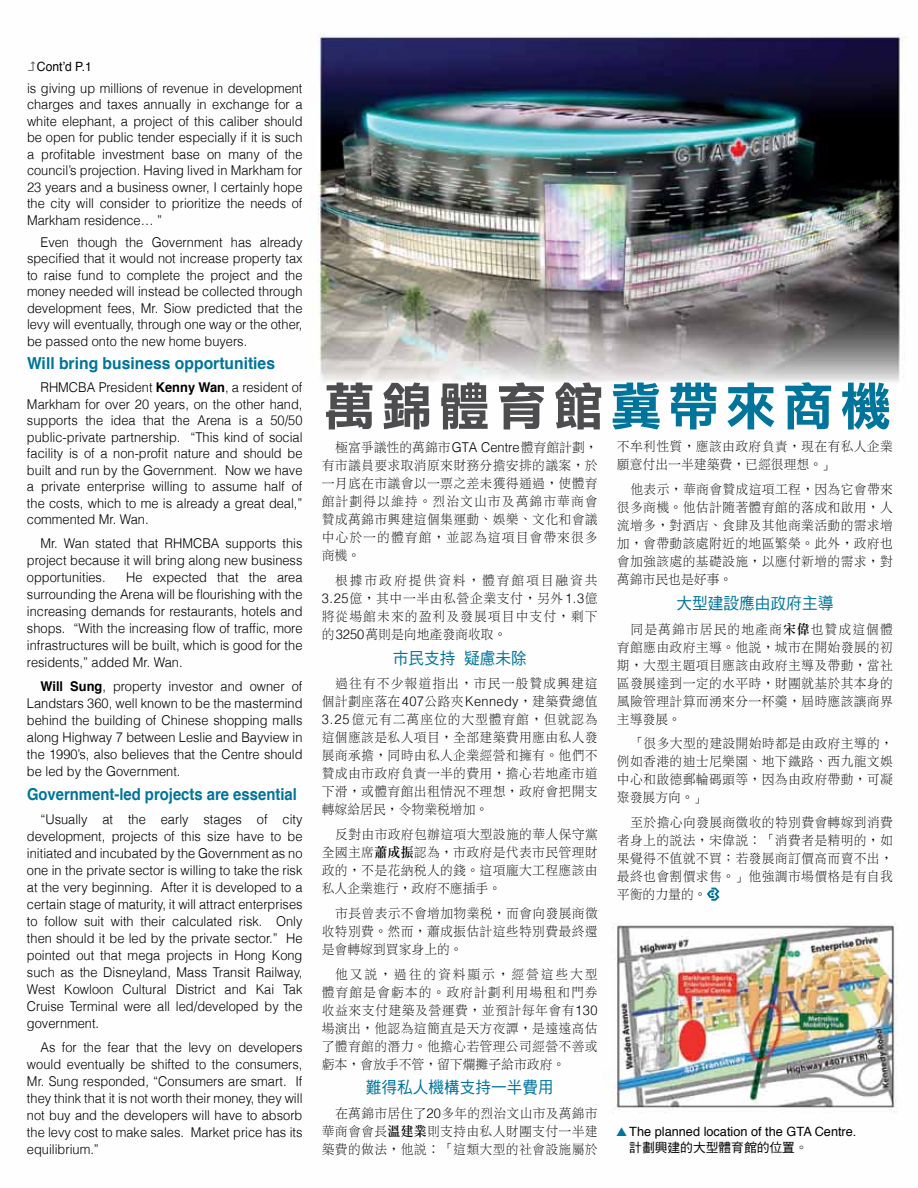
<style>
.page{position:relative;width:918px;height:1188px;background:#fff}
.page>*{position:absolute;margin:0;border:0;box-sizing:border-box;transform-origin:0 0}
.t1{font:51px "DF Li Hei Bd HK BF";letter-spacing:.125em;color:#4d4d4f}
.t2{font:700 16.5px "Helvetica";color:#00749b;scale:.9 1}
.t3{font:700 16.5px "Helvetica";color:#00749b;scale:.95 1}
.t4{font:16.5px "DF Hei Md HK BF";color:#00749b;scale:.95 1}
.t5{font:300 13.5px/17px "Helvetica";color:#000;text-align:justify;scale:.95 1}
.t6{font:13.5px/18px "DF Li Song Lt HK BF";letter-spacing:.025em;color:#000;text-align:justify;scale:.95 1}
.t7{font:12.75px "Helvetica";color:#000}
.t8{font:12.75px "DF Hei Md HK BF";color:#000}
.t9{font:12.75px "Helvetica";color:#000;scale:.95 1}
.s1{font-weight:700}
.s2{color:#00749b}
.s3{font-family:"Helvetica";font-weight:300}
.s4{font-family:"DF Li Song Md HK BF"}
</style>
<div class="page">
<img style="left:310px;top:33px;width:596px;height:1080px">
<svg style="left:707px;top:888px;width:12px;height:13px"></svg>
<p class="t9" style="left:37px;top:57px;width:59px">Cont’d P.1</p>
<p class="t5" style="left:27px;top:79px;width:292px;line-height:16.5px">is giving up millions of revenue in development charges and taxes annually in exchange for a white elephant, a project of this caliber should be open for public tender especially if it is such a profitable investment base on many of the council’s projection. Having lived in Markham for 23 years and a business owner, I certainly hope the city will consider to prioritize the needs of Markham residence… ”</p>
<p class="t5" style="left:27px;top:233px;width:292px;line-height:16.5px;text-indent:14px">Even though the Government has already specified that it would not increase property tax to raise fund to complete the project and the money needed will instead be collected through development fees, Mr. Siow predicted that the levy will eventually, through one way or the other, be passed onto the new home buyers.</p>
<p class="t3" style="left:27px;top:350px;width:263px">Will bring business opportunities</p>
<p class="t5" style="left:27px;top:379px;width:292px;line-height:16.5px;text-indent:14px">RHMCBA President <span class="s1">Kenny Wan</span>, a resident of Markham for over 20 years, on the other hand, supports the idea that the Arena is a 50/50 public-private partnership. “This kind of social facility is of a non-profit nature and should be built and run by the Government. Now we have a private enterprise willing to assume half of the costs, which to me is already a great deal,” commented Mr. Wan.</p>
<p class="t5" style="left:27px;top:534px;width:291px;text-indent:14px">Mr. Wan stated that RHMCBA supports this project because it will bring along new business opportunities.</p>
<p class="t5" style="left:27px;top:568px;width:292px;text-indent:99px">He expected that the area surrounding the Arena will be flourishing with the increasing demands for restaurants, hotels and shops. “With the increasing flow of traffic, more infrastructures will be built, which is good for the residents,” added Mr. Wan.</p>
<p class="t5" style="left:27px;top:677px;width:292px;text-indent:14px"><span class="s1">Will Sung</span>, property investor and owner of Landstars 360, well known to be the mastermind behind the building of Chinese shopping malls along Highway 7 between Leslie and Bayview in the 1990’s, also believes that the Centre should be led by the Government.</p>
<p class="t2" style="left:27px;top:781px;width:301px">Government-led projects are essential</p>
<p class="t5" style="left:27px;top:810px;width:292px;text-indent:14px">“Usually at the early stages of city development, projects of this size have to be initiated and incubated by the Government as no one in the private sector is willing to take the risk at the very beginning. After it is developed to a certain stage of maturity, it will attract enterprises to follow suit with their calculated risk. Only then should it be led by the private sector.” He pointed out that mega projects in Hong Kong such as the Disneyland, Mass Transit Railway, West Kowloon Cultural District and Kai Tak Cruise Terminal were all led/developed by the government.</p>
<p class="t5" style="left:27px;top:1038px;width:292px;text-indent:14px">As for the fear that the levy on developers would eventually be shifted to the consumers, Mr. Sung responded, “Consumers are smart. If they think that it is not worth their money, they will not buy and the developers will have to absorb the levy cost to make sales. Market price has its equilibrium.”</p>
<h1 class="t1" style="left:324px;top:381px;width:568px">萬錦體育館<span class="s2">冀帶來商機</span></h1>
<p class="t6" style="left:322px;top:439px;width:292px;text-indent:13px">極富爭議性的萬錦市<span class="s3">GTA Centre</span>體育館計劃，有市議員要求取消原來財務分擔安排的議案，於一月底在市議會以一票之差未獲得通過，使體育館計劃得以維持。烈治文山市及萬錦市華商會贊成萬錦市興建這個集運動、娛樂、文化和會議中心於一的體育館，並認為這項目會帶來很多商機。</p>
<p class="t6" style="left:322px;top:572px;width:292px;text-indent:14px">根據市政府提供資料，體育館項目融資共<span class="s3">3.25</span>億，其中一半由私營企業支付，另外<span class="s3">1.3</span>億將從場館未來的盈利及發展項目中支付，剩下的<span class="s3">3250</span>萬則是向地產發商收取。</p>
<p class="t4" style="left:393px;top:650px;width:143px">市民支持 疑慮未除</p>
<p class="t6" style="left:322px;top:675px;width:292px;text-indent:14px">過往有不少報道指出，市民一般贊成興建這個計劃座落在<span class="s3">407</span>公路夾<span class="s3">Kennedy</span>，建築費總值<span class="s3">3.25</span>億元有二萬座位的大型體育館，但就認為這個應該是私人項目，全部建築費用應由私人發展商承擔，同時由私人企業經營和擁有。他們不贊成由市政府負責一半的費用，擔心若地產市道下滑，或體育館出租情況不理想，政府會把開支轉嫁給居民，令物業稅增加。</p>
<p class="t6" style="left:322px;top:826px;width:292px;text-indent:14px">反對由市政府包辦這項大型設施的華人保守黨全國主席<span class="s4">蕭成振</span>認為，市政府是代表市民管理財政的，不是花納稅人的錢。這項龐大工程應該由私人企業進行，政府不應插手。</p>
<p class="t6" style="left:322px;top:905px;width:292px;text-indent:14px">市長曾表示不會增加物業稅，而會向發展商徵收特別費。然而，蕭成振估計這些特別費最終還是會轉嫁到買家身上的。</p>
<p class="t6" style="left:322px;top:965px;width:292px;text-indent:14px">他又說，過往的資料顯示，經營這些大型體育館是會虧本的。政府計劃利用場租和門券收益來支付建築及營運費，並預計每年會有<span class="s3">130</span>場演出，他認為這簡直是天方夜譚，是遠遠高估了體育館的潛力。他擔心若管理公司經營不善或虧本，會放手不管，留下爛攤子給市政府。</p>
<p class="t4" style="left:366px;top:1079px;width:199px">難得私人機構支持一半費用</p>
<p class="t6" style="left:322px;top:1105px;width:292px;text-indent:14px">在萬錦市居住了<span class="s3">20</span>多年的烈治文山市及萬錦市華商會會長<span class="s4">溫建業</span>則支持由私人財團支付一半建築費的做法，他說：「這類大型的社會設施屬於</p>
<p class="t6" style="left:617px;top:438px;width:292px">不牟利性質，應該由政府負責，現在有私人企業願意付出一半建築費，已經很理想。」</p>
<p class="t6" style="left:617px;top:481px;width:292px;text-indent:14px">他表示，華商會贊成這項工程，因為它會帶來很多商機。他估計隨著體育館的落成和啟用，人流增多，對酒店、食肆及其他商業活動的需求增加，會帶動該處附近的地區繁榮。此外，政府也會加強該處的基礎設施，以應付新增的需求，對萬錦市民也是好事。</p>
<p class="t4" style="left:677px;top:595px;width:166px">大型建設應由政府主導</p>
<p class="t6" style="left:617px;top:620px;width:292px;text-indent:14px">同是萬錦市居民的地產商<span class="s4">宋偉</span>也贊成這個體育館應由政府主導。他說，城市在開始發展的初期，大型主題項目應該由政府主導及帶動，當社區發展達到一定的水平時，財團就基於其本身的風險管理計算而湧來分一杯羹，屆時應該讓商界主導發展。</p>
<p class="t6" style="left:617px;top:735px;width:292px;text-indent:14px">「很多大型的建設開始時都是由政府主導的，例如香港的迪士尼樂園、地下鐵路、西九龍文娛中心和啟德郵輪碼頭等，因為由政府帶動，可凝聚發展方向。」</p>
<p class="t6" style="left:617px;top:814px;width:292px;text-indent:14px">至於擔心向發展商徵收的特別費會轉嫁到消費者身上的說法，宋偉說：「消費者是精明的，如果覺得不值就不買；若發展商訂價高而賣不出，最終也會割價求售。」他強調市場價格是有自我平衡的力量的。</p>
<p class="t7" style="left:629px;top:1121px;width:229px">The planned location of the GTA Centre.</p>
<p class="t8" style="left:629px;top:1141px;width:180px">計劃興建的大型體育館的位置。</p>
</div>
